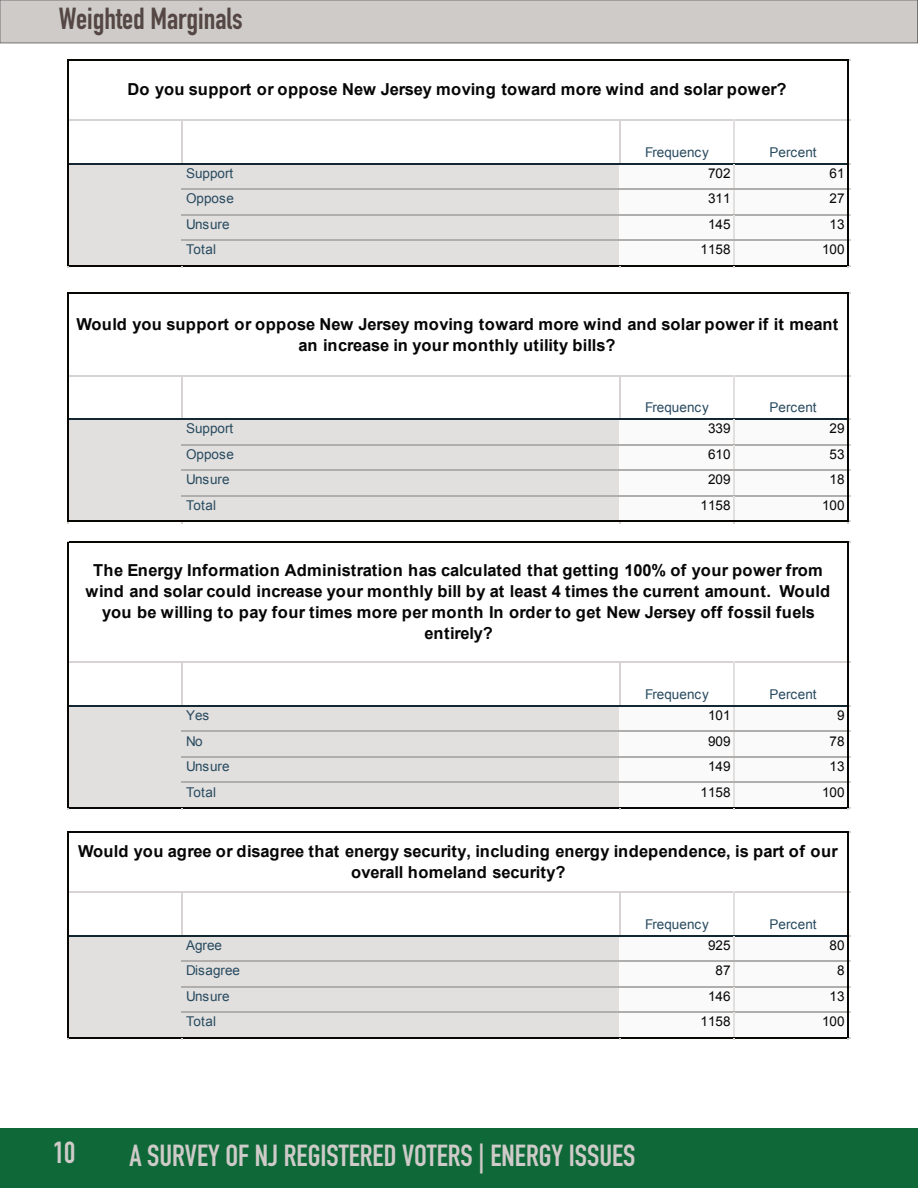
<style>
.page{position:relative;width:918px;height:1188px;background:#fff}
.page>*{position:absolute;margin:0;border:0;box-sizing:border-box;transform-origin:0 0}
.t1{font:700 30px "DIN Condensed";color:#cecbc9}
.t2{font:700 30px "DIN Condensed";color:#544744}
.t3{font:700 16.5px/21px "Arial";letter-spacing:-.005em;color:#070606;text-align:center}
.t4{font:700 16.5px "Arial";letter-spacing:.02em;color:#070606}
.t5{font:13.5px "Arial";color:#284a5f}
.t6{font:13.5px "Arial";color:#070606}
</style>
<div class="page">
<div style="left:0;top:0;width:918px;height:43px;background:#cecbc9;border:1px solid #757372"></div>
<svg style="left:917px;top:0;width:1px;height:43px"></svg>
<div style="left:0;top:1128px;width:918px;height:60px;background:#0f6838"></div>
<div style="left:69px;top:163px;width:552px;height:103px;background:#e2e0df"></div>
<div style="left:620px;top:163px;width:229px;height:103px;background:#fbfafb"></div>
<hr style="left:69px;top:59px;width:780px;height:2px;background:#080704">
<hr style="left:69px;top:119px;width:665px;height:2px;background:#d6d3d2">
<hr style="left:735px;top:119px;width:113px;height:2px;background:#d6d3d2">
<hr style="left:182px;top:121px;width:1px;height:42px;background:#d6d3d2">
<hr style="left:620px;top:121px;width:1px;height:42px;background:#d6d3d2">
<hr style="left:734px;top:119px;width:1px;height:44px;background:#e2e0df">
<hr style="left:69px;top:163px;width:779px;height:1px;background:#132733">
<hr style="left:182px;top:188px;width:666px;height:2px;background:#afaead">
<hr style="left:182px;top:214px;width:666px;height:1px;background:#afaead">
<hr style="left:182px;top:239px;width:666px;height:2px;background:#afaead">
<hr style="left:68px;top:59px;width:1px;height:207px;background:#080704">
<hr style="left:69px;top:265px;width:780px;height:1px;background:#080704">
<hr style="left:848px;top:61px;width:1px;height:205px;background:#080704">
<svg style="left:734px;top:164px;width:1px;height:104px"></svg>
<div style="left:69px;top:418px;width:552px;height:104px;background:#e2e0df"></div>
<div style="left:620px;top:418px;width:229px;height:104px;background:#fbfafb"></div>
<hr style="left:69px;top:292px;width:780px;height:2px;background:#080704">
<hr style="left:69px;top:375px;width:665px;height:1px;background:#d6d3d2">
<hr style="left:735px;top:375px;width:113px;height:1px;background:#d6d3d2">
<hr style="left:182px;top:376px;width:1px;height:42px;background:#d6d3d2">
<hr style="left:620px;top:376px;width:1px;height:42px;background:#d6d3d2">
<hr style="left:734px;top:375px;width:1px;height:43px;background:#e2e0df">
<hr style="left:69px;top:418px;width:779px;height:2px;background:#132733">
<hr style="left:182px;top:444px;width:666px;height:1px;background:#afaead">
<hr style="left:182px;top:469px;width:666px;height:2px;background:#afaead">
<hr style="left:182px;top:495px;width:666px;height:1px;background:#afaead">
<hr style="left:68px;top:292px;width:1px;height:230px;background:#080704">
<hr style="left:69px;top:520px;width:780px;height:2px;background:#080704">
<hr style="left:848px;top:294px;width:1px;height:228px;background:#080704">
<svg style="left:734px;top:420px;width:1px;height:103px"></svg>
<div style="left:69px;top:705px;width:552px;height:104px;background:#e2e0df"></div>
<div style="left:620px;top:705px;width:229px;height:104px;background:#fbfafb"></div>
<hr style="left:69px;top:542px;width:780px;height:1px;background:#080704">
<hr style="left:69px;top:662px;width:665px;height:1px;background:#d6d3d2">
<hr style="left:735px;top:662px;width:113px;height:1px;background:#d6d3d2">
<hr style="left:182px;top:663px;width:1px;height:42px;background:#d6d3d2">
<hr style="left:620px;top:663px;width:1px;height:42px;background:#d6d3d2">
<hr style="left:734px;top:662px;width:1px;height:43px;background:#e2e0df">
<hr style="left:69px;top:705px;width:779px;height:2px;background:#132733">
<hr style="left:182px;top:731px;width:666px;height:1px;background:#afaead">
<hr style="left:182px;top:756px;width:666px;height:2px;background:#afaead">
<hr style="left:182px;top:782px;width:666px;height:1px;background:#afaead">
<hr style="left:68px;top:542px;width:1px;height:267px;background:#080704">
<hr style="left:69px;top:807px;width:780px;height:2px;background:#080704">
<hr style="left:848px;top:543px;width:1px;height:266px;background:#080704">
<svg style="left:734px;top:707px;width:1px;height:103px"></svg>
<div style="left:69px;top:935px;width:552px;height:103px;background:#e2e0df"></div>
<div style="left:620px;top:935px;width:229px;height:103px;background:#fbfafb"></div>
<hr style="left:69px;top:831px;width:780px;height:2px;background:#080704">
<hr style="left:69px;top:891px;width:665px;height:2px;background:#d6d3d2">
<hr style="left:735px;top:891px;width:113px;height:2px;background:#d6d3d2">
<hr style="left:182px;top:893px;width:1px;height:42px;background:#d6d3d2">
<hr style="left:620px;top:893px;width:1px;height:42px;background:#d6d3d2">
<hr style="left:734px;top:891px;width:1px;height:44px;background:#e2e0df">
<hr style="left:69px;top:935px;width:779px;height:1px;background:#132733">
<hr style="left:182px;top:960px;width:666px;height:2px;background:#afaead">
<hr style="left:182px;top:986px;width:666px;height:1px;background:#afaead">
<hr style="left:182px;top:1011px;width:666px;height:2px;background:#afaead">
<hr style="left:68px;top:831px;width:1px;height:207px;background:#080704">
<hr style="left:69px;top:1037px;width:780px;height:1px;background:#080704">
<hr style="left:848px;top:833px;width:1px;height:205px;background:#080704">
<svg style="left:734px;top:936px;width:1px;height:104px"></svg>
<h1 class="t2" style="left:59px;top:8px;width:186px">Weighted Marginals</h1>
<p class="t4" style="left:128px;top:83px;width:661px">Do you support or oppose New Jersey moving toward more wind and solar power?</p>
<p class="t5" style="left:645px;top:147px;width:65px">Frequency</p>
<p class="t5" style="left:770px;top:147px;width:49px">Percent</p>
<p class="t5" style="left:186px;top:168px;width:49px">Support</p>
<p class="t6" style="left:708px;top:168px;width:24px">702</p>
<p class="t6" style="left:830px;top:168px;width:17px">61</p>
<p class="t5" style="left:186px;top:194px;width:50px">Oppose</p>
<p class="t6" style="left:708px;top:194px;width:24px">311</p>
<p class="t6" style="left:830px;top:194px;width:17px">27</p>
<p class="t5" style="left:186px;top:219px;width:45px">Unsure</p>
<p class="t6" style="left:708px;top:219px;width:24px">145</p>
<p class="t6" style="left:830px;top:219px;width:17px">13</p>
<p class="t5" style="left:186px;top:245px;width:32px">Total</p>
<p class="t6" style="left:700px;top:245px;width:32px">1158</p>
<p class="t6" style="left:822px;top:245px;width:24px">100</p>
<p class="t3" style="left:76px;top:315px;width:763px">Would you support or oppose New Jersey moving toward more wind and solar power if it meant an increase in your monthly utility bills?</p>
<p class="t5" style="left:645px;top:402px;width:65px">Frequency</p>
<p class="t5" style="left:770px;top:402px;width:49px">Percent</p>
<p class="t5" style="left:186px;top:423px;width:49px">Support</p>
<p class="t6" style="left:708px;top:423px;width:24px">339</p>
<p class="t6" style="left:830px;top:423px;width:17px">29</p>
<p class="t5" style="left:186px;top:449px;width:50px">Oppose</p>
<p class="t6" style="left:708px;top:449px;width:24px">610</p>
<p class="t6" style="left:830px;top:449px;width:17px">53</p>
<p class="t5" style="left:186px;top:474px;width:45px">Unsure</p>
<p class="t6" style="left:708px;top:474px;width:24px">209</p>
<p class="t6" style="left:830px;top:474px;width:17px">18</p>
<p class="t5" style="left:186px;top:500px;width:32px">Total</p>
<p class="t6" style="left:700px;top:500px;width:32px">1158</p>
<p class="t6" style="left:822px;top:500px;width:24px">100</p>
<p class="t3" style="left:86px;top:561px;width:746px">The Energy Information Administration has calculated that getting 100% of your power from wind and solar could increase your monthly bill by at least 4 times the current amount. Would you be willing to pay four times more per month In order to get New Jersey off fossil fuels entirely?</p>
<p class="t5" style="left:645px;top:689px;width:65px">Frequency</p>
<p class="t5" style="left:770px;top:689px;width:49px">Percent</p>
<p class="t5" style="left:186px;top:710px;width:25px">Yes</p>
<p class="t6" style="left:708px;top:710px;width:24px">101</p>
<p class="t6" style="left:837px;top:710px;width:9px">9</p>
<p class="t5" style="left:186px;top:736px;width:18px">No</p>
<p class="t6" style="left:708px;top:736px;width:24px">909</p>
<p class="t6" style="left:830px;top:736px;width:17px">78</p>
<p class="t5" style="left:186px;top:761px;width:45px">Unsure</p>
<p class="t6" style="left:708px;top:761px;width:24px">149</p>
<p class="t6" style="left:830px;top:761px;width:17px">13</p>
<p class="t5" style="left:186px;top:787px;width:32px">Total</p>
<p class="t6" style="left:700px;top:787px;width:32px">1158</p>
<p class="t6" style="left:822px;top:787px;width:24px">100</p>
<p class="t3" style="left:78px;top:842px;width:761px">Would you agree or disagree that energy security, including energy independence, is part of our overall homeland security?</p>
<p class="t5" style="left:645px;top:919px;width:65px">Frequency</p>
<p class="t5" style="left:770px;top:919px;width:49px">Percent</p>
<p class="t5" style="left:186px;top:940px;width:38px">Agree</p>
<p class="t6" style="left:708px;top:940px;width:24px">925</p>
<p class="t6" style="left:830px;top:940px;width:17px">80</p>
<p class="t5" style="left:186px;top:966px;width:56px">Disagree</p>
<p class="t6" style="left:716px;top:966px;width:17px">87</p>
<p class="t6" style="left:837px;top:966px;width:9px">8</p>
<p class="t5" style="left:186px;top:991px;width:45px">Unsure</p>
<p class="t6" style="left:708px;top:991px;width:24px">146</p>
<p class="t6" style="left:830px;top:991px;width:17px">13</p>
<p class="t5" style="left:186px;top:1017px;width:32px">Total</p>
<p class="t6" style="left:700px;top:1017px;width:32px">1158</p>
<p class="t6" style="left:822px;top:1017px;width:24px">100</p>
<h1 class="t1" style="left:53px;top:1142px;width:24px">10</h1>
<h1 class="t1" style="left:129px;top:1144px;width:507px">A SURVEY OF NJ REGISTERED VOTERS | ENERGY ISSUES</h1>
</div>
